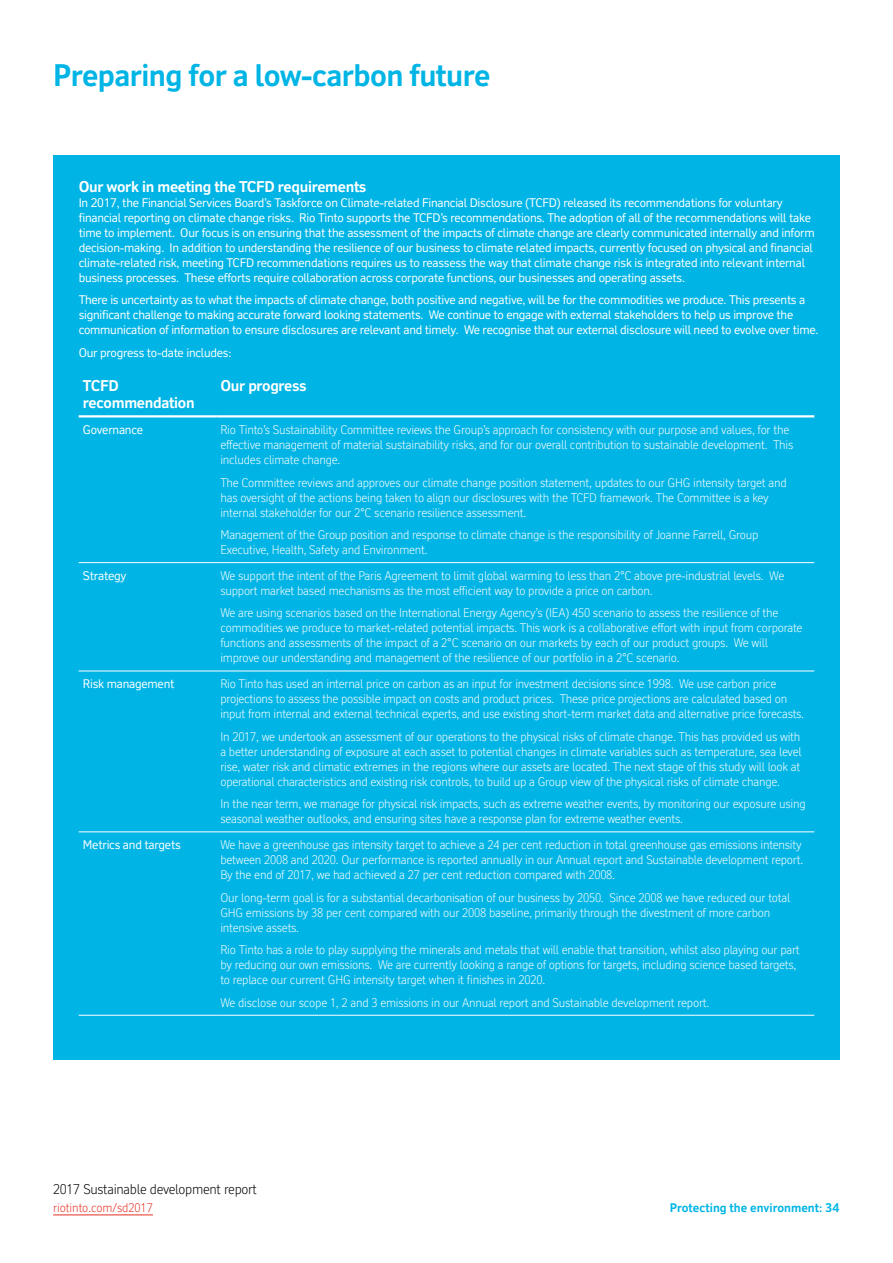
<style>
.page{position:relative;width:893px;height:1263px;background:#fff}
.page>*{position:absolute;margin:0;border:0;box-sizing:border-box;transform-origin:0 0}
.t1{font:700 30px "RT Vickerman";letter-spacing:-.02em;color:#00b5e5}
.t2{font:700 15px/16.5px "RT Vickerman";letter-spacing:-.02em;color:#fff}
.t3{font:300 13.5px "RT Vickerman";letter-spacing:-.02em;color:#000}
.t4{font:300 12px/15px "RT Vickerman";letter-spacing:-.02em;color:#fff}
.t5{font:12px/15px "RT Vickerman";letter-spacing:-.02em;color:#fff}
.t6{font:700 12px "RT Vickerman";color:#00b5e5}
.t7{font:300 12px "RT Vickerman";letter-spacing:-.01em;color:#e63023}
</style>
<div class="page">
<hr style="left:53px;top:1214px;width:100px;height:1px;background:#e63023">
<div style="left:53px;top:155px;width:787px;height:905px;background:#00b5e5"></div>
<hr style="left:79px;top:415px;width:137px;height:2px;background:#fff">
<hr style="left:216px;top:415px;width:598px;height:2px;background:#fff">
<hr style="left:79px;top:562px;width:137px;height:1px;background:#fff">
<hr style="left:216px;top:562px;width:598px;height:1px;background:#fff">
<hr style="left:79px;top:671px;width:137px;height:1px;background:#fff">
<hr style="left:216px;top:671px;width:598px;height:1px;background:#fff">
<hr style="left:79px;top:832px;width:137px;height:1px;background:#fff">
<hr style="left:216px;top:832px;width:598px;height:1px;background:#fff">
<hr style="left:79px;top:1015px;width:137px;height:1px;background:#fff">
<hr style="left:216px;top:1015px;width:598px;height:1px;background:#fff">
<h1 class="t1" style="left:53px;top:56px;width:439px">Preparing for a low-carbon future</h1>
<p class="t2" style="left:79px;top:178px;width:289px">Our work in meeting the TCFD requirements</p>
<p class="t5" style="left:79px;top:195px;width:738px">In 2017, the Financial Services Board’s Taskforce on Climate-related Financial Disclosure (TCFD) released its recommendations for voluntary financial reporting on climate change risks. Rio Tinto supports the TCFD’s recommendations. The adoption of all of the recommendations will take time to implement. Our focus is on ensuring that the assessment of the impacts of climate change are clearly communicated internally and inform decision-making. In addition to understanding the resilience of our business to climate related impacts, currently focused on physical and financial climate-related risk, meeting TCFD recommendations requires us to reassess the way that climate change risk is integrated into relevant internal business processes. These efforts require collaboration across corporate functions, our businesses and operating assets.</p>
<p class="t5" style="left:79px;top:292px;width:741px">There is uncertainty as to what the impacts of climate change, both positive and negative, will be for the commodities we produce. This presents a significant challenge to making accurate forward looking statements. We continue to engage with external stakeholders to help us improve the communication of information to ensure disclosures are relevant and timely. We recognise that our external disclosure will need to evolve over time.</p>
<p class="t5" style="left:79px;top:345px;width:154px">Our progress to-date includes:</p>
<p class="t2" style="left:83px;top:377px;width:113px">TCFD recommendation</p>
<p class="t2" style="left:220px;top:377px;width:88px">Our progress</p>
<p class="t5" style="left:83px;top:422px;width:62px">Governance</p>
<p class="t4" style="left:220px;top:422px;width:574px">Rio Tinto’s Sustainability Committee reviews the Group’s approach for consistency with our purpose and values, for the effective management of material sustainability risks, and for our overall contribution to sustainable development. This includes climate change.</p>
<p class="t4" style="left:220px;top:475px;width:568px">The Committee reviews and approves our climate change position statement, updates to our GHG intensity target and has oversight of the actions being taken to align our disclosures with the TCFD framework. The Committee is a key internal stakeholder for our 2°C scenario resilience assessment.</p>
<p class="t4" style="left:220px;top:527px;width:539px">Management of the Group position and response to climate change is the responsibility of Joanne Farrell, Group<br>Executive, Health, Safety and Environment.</p>
<p class="t5" style="left:83px;top:568px;width:45px">Strategy</p>
<p class="t4" style="left:220px;top:568px;width:565px">We support the intent of the Paris Agreement to limit global warming to less than 2°C above pre-industrial levels. We support market based mechanisms as the most efficient way to provide a price on carbon.</p>
<p class="t4" style="left:220px;top:606px;width:584px">We are using scenarios based on the International Energy Agency’s (IEA) 450 scenario to assess the resilience of the commodities we produce to market-related potential impacts. This work is a collaborative effort with input from corporate functions and assessments of the impact of a 2°C scenario on our markets by each of our product groups. We will improve our understanding and management of the resilience of our portfolio in a 2°C scenario.</p>
<p class="t5" style="left:83px;top:676px;width:93px">Risk management</p>
<p class="t4" style="left:220px;top:676px;width:585px">Rio Tinto has used an internal price on carbon as an input for investment decisions since 1998. We use carbon price projections to assess the possible impact on costs and product prices. These price projections are calculated based on input from internal and external technical experts, and use existing short-term market data and alternative price forecasts.</p>
<p class="t4" style="left:220px;top:729px;width:583px;text-align:justify">In 2017, we undertook an assessment of our operations to the physical risks of climate change. This has provided us with a better understanding of exposure at each asset to potential changes in climate variables such as temperature, sea level rise, water risk and climatic extremes in the regions where our assets are located. The next stage of this study will look at operational characteristics and existing risk controls, to build up a Group view of the physical risks of climate change.</p>
<p class="t4" style="left:220px;top:796px;width:587px">In the near term, we manage for physical risk impacts, such as extreme weather events, by monitoring our exposure using seasonal weather outlooks, and ensuring sites have a response plan for extreme weather events.</p>
<p class="t5" style="left:83px;top:837px;width:99px">Metrics and targets</p>
<p class="t4" style="left:220px;top:837px;width:584px">We have a greenhouse gas intensity target to achieve a 24 per cent reduction in total greenhouse gas emissions intensity between 2008 and 2020. Our performance is reported annually in our Annual report and Sustainable development report.<br>By the end of 2017, we had achieved a 27 per cent reduction compared with 2008.</p>
<p class="t4" style="left:220px;top:890px;width:571px">Our long-term goal is for a substantial decarbonisation of our business by 2050. Since 2008 we have reduced our total<br>GHG emissions by 38 per cent compared with our 2008 baseline, primarily through the divestment of more carbon intensive assets.</p>
<p class="t4" style="left:220px;top:942px;width:581px">Rio Tinto has a role to play supplying the minerals and metals that will enable that transition, whilst also playing our part by reducing our own emissions. We are currently looking a range of options for targets, including science based targets, to replace our current GHG intensity target when it finishes in 2020.</p>
<p class="t4" style="left:220px;top:995px;width:490px">We disclose our scope 1, 2 and 3 emissions in our Annual report and Sustainable development report.</p>
<p class="t3" style="left:53px;top:1181px;width:205px">2017 Sustainable development report</p>
<p class="t7" style="left:53px;top:1200px;width:101px">riotinto.com/sd2017</p>
<p class="t6" style="left:670px;top:1200px;width:172px">Protecting the environment: 34</p>
</div>
